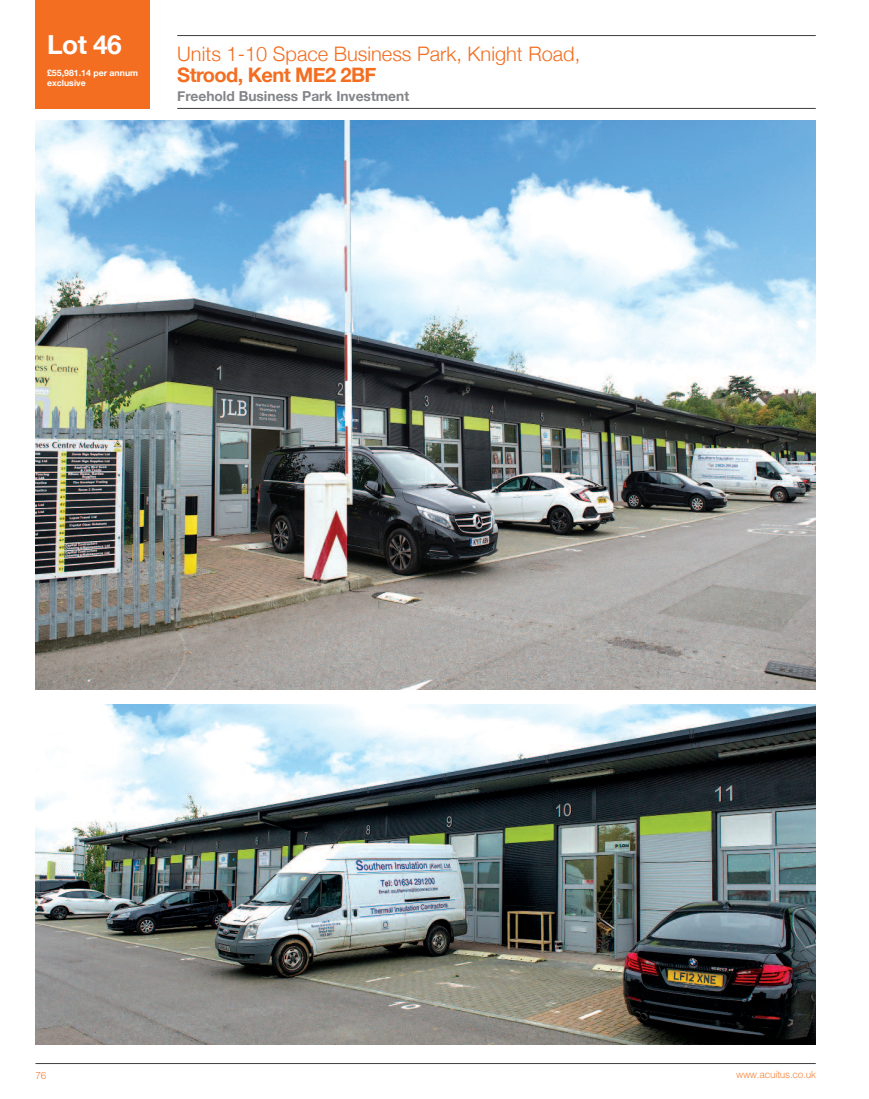
<style>
.page{position:relative;width:869px;height:1099px;background:#fff}
.page>*{position:absolute;margin:0;border:0;box-sizing:border-box;transform-origin:0 0}
.t1{font:700 26.25px "Helvetica Neue";color:#fff}
.t2{font:300 20px "Helvetica Neue";color:#f36e21}
.t3{font:700 20px "Helvetica Neue";letter-spacing:-.03em;color:#f36e21}
.t4{font:700 13.75px "Helvetica Neue";color:#838588}
.t5{font:300 10px "Helvetica";letter-spacing:-.025em;color:#f4833b}
.t6{font:700 8.75px/10px "Helvetica Neue";color:#fff}
</style>
<div class="page">
<div style="left:35px;top:0;width:114px;height:108px;background:#f36e21"></div>
<img style="left:35px;top:120px;width:780px;height:570px">
<img style="left:35px;top:705px;width:780px;height:339px">
<hr style="left:177px;top:35px;width:638px;height:1px;background:#3e3e3f">
<hr style="left:177px;top:108px;width:638px;height:1px;background:#3e3e3f">
<hr style="left:35px;top:1063px;width:780px;height:1px;background:#3e3e3f">
<h1 class="t1" style="left:47px;top:29px;width:76px">Lot 46</h1>
<p class="t6" style="left:47px;top:67px;width:92px">£55,981.14 per annum exclusive</p>
<p class="t2" style="left:177px;top:41px;width:404px">Units 1-10 Space Business Park, Knight Road,</p>
<p class="t3" style="left:177px;top:63px;width:201px">Strood, Kent ME2 2BF</p>
<p class="t4" style="left:177px;top:88px;width:233px">Freehold Business Park Investment</p>
<p class="t5" style="left:35px;top:1066px;width:12px">76</p>
<p class="t5" style="left:735px;top:1065px;width:81px">www.acuitus.co.uk</p>
</div>
